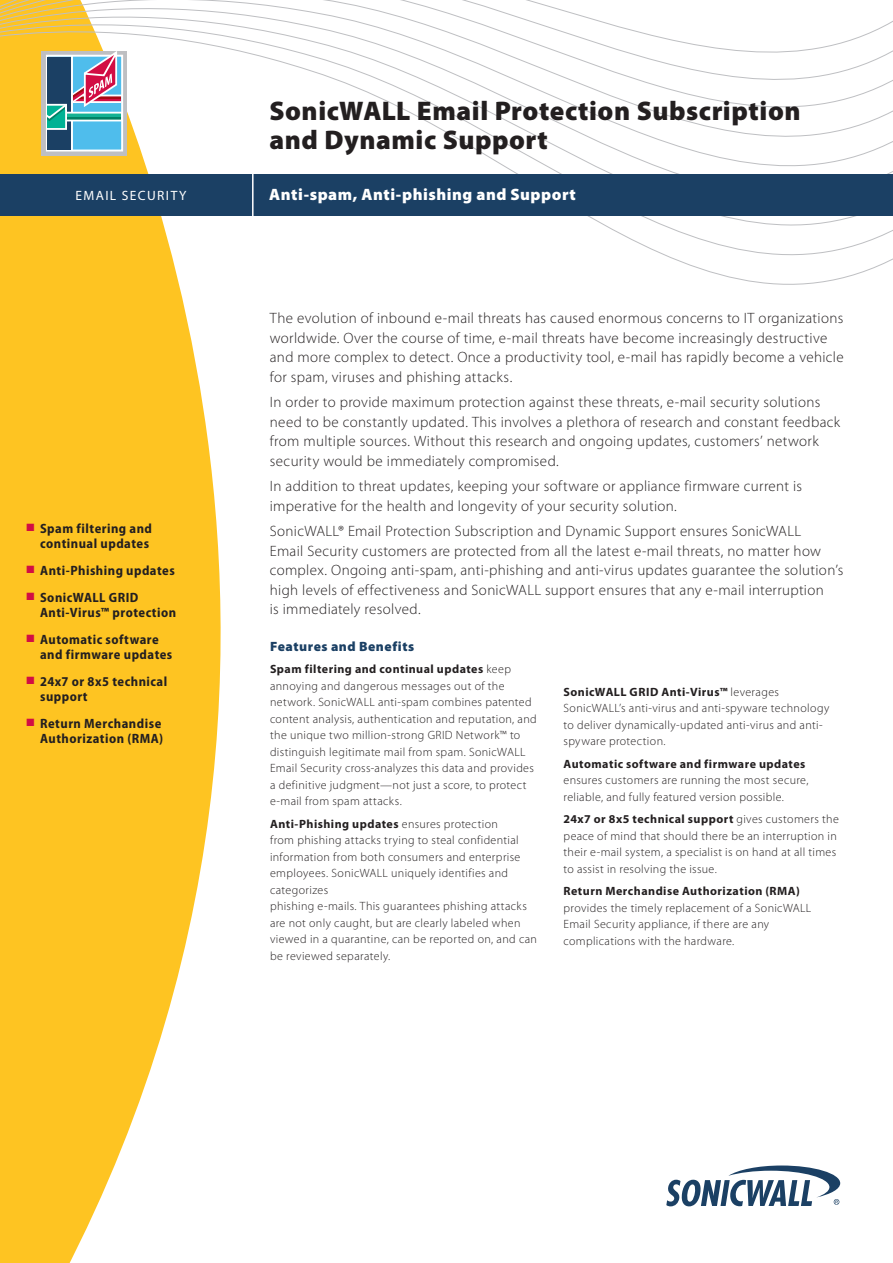
<style>
.page{position:relative;width:893px;height:1263px;background:#fff}
.page>*{position:absolute;margin:0;border:0;box-sizing:border-box;transform-origin:0 0}
.t1{font:900 27px/28.5px "Myriad Pro";letter-spacing:.02em;color:#231f20}
.t2{font:900 16.5px "Myriad Pro";letter-spacing:.03em;color:#fff}
.t3{font:300 15px/19.5px "Myriad Pro";letter-spacing:.025em;color:#231f20}
.t4{font:700 semi-condensed 13.5px/15px "Myriad Pro";letter-spacing:.035em;color:#231f20}
.t5{font:900 13.5px "Myriad Pro";letter-spacing:.04em;color:#1b4064}
.t6{font:13.5px "Myriad Pro";letter-spacing:.1em;color:#fff}
.t7{font:300 12px/16.5px "Myriad Pro";letter-spacing:.03em;color:#231f20}
.t8{font:700 12px "Myriad Pro";letter-spacing:.04em;color:#231f20}
.s1{color:#d20d44}
.s2{font-weight:700}
</style>
<div class="page">
<svg style="left:666px;top:1166px;width:174px;height:40px"></svg>
<svg style="left:0;top:290px;width:221px;height:973px;fill:#fec422"></svg>
<svg style="left:0;top:0;width:893px;height:290px"></svg>
<div style="left:0;top:175px;width:893px;height:41px;background:#1b4064"></div>
<hr style="left:252px;top:174px;width:2px;height:43px;background:#fff">
<div style="left:42px;top:51px;width:85px;height:104px;background:#bebfc2"></div>
<div style="left:47px;top:56px;width:75px;height:95px;background:#4fbdec"></div>
<div style="left:46px;top:55px;width:77px;height:97px;border:2px solid #fff"></div>
<div style="left:48px;top:57px;width:24px;height:93px;background:#1b4064"></div>
<div style="left:73px;top:96px;width:48px;height:6px;background:#d20d44"></div>
<hr style="left:72px;top:96px;width:49px;height:3px;background:#a70a12">
<hr style="left:73px;top:101px;width:48px;height:2px;background:#fff">
<hr style="left:73px;top:95px;width:49px;height:1px;background:#fff">
<hr style="left:71px;top:55px;width:2px;height:95px;background:#fff">
<div style="left:67px;top:113px;width:54px;height:8px;background:#14b294"></div>
<hr style="left:67px;top:117px;width:54px;height:4px;background:#008164">
<div style="left:65px;top:112px;width:58px;height:9px;border:2px solid #fff"></div>
<svg style="left:48px;top:51px;width:71px;height:79px"></svg>
<h1 class="t1" style="left:269px;top:99px;width:533px">SonicWALL Email Protection Subscription and Dynamic Support</h1>
<p class="t6" style="left:75px;top:190px;width:113px">EMAIL SECURITY</p>
<h2 class="t2" style="left:269px;top:188px;width:308px">Anti-spam, Anti-phishing and Support</h2>
<p class="t4" style="left:27px;top:522px;width:127px;text-align:right"><span class="s1">■</span> Spam filtering and continual updates</p>
<p class="t4" style="left:27px;top:564px;width:150px"><span class="s1">■</span> Anti-Phishing updates</p>
<p class="t4" style="left:40px;top:591px;width:138px;text-indent:-14px"><span class="s1">■</span> SonicWALL GRID<br>Anti-Virus™ protection</p>
<p class="t4" style="left:40px;top:633px;width:134px;text-indent:-14px"><span class="s1">■</span> Automatic software and firmware updates</p>
<p class="t4" style="left:40px;top:675px;width:129px;text-indent:-14px"><span class="s1">■</span> 24x7 or 8x5 technical support</p>
<p class="t4" style="left:27px;top:717px;width:138px;text-align:right"><span class="s1">■</span> Return Merchandise<br>Authorization (RMA)</p>
<p class="t3" style="left:270px;top:310px;width:575px">The evolution of inbound e-mail threats has caused enormous concerns to IT organizations worldwide. Over the course of time, e-mail threats have become increasingly destructive and more complex to detect. Once a productivity tool, e-mail has rapidly become a vehicle for spam, viruses and phishing attacks.</p>
<p class="t3" style="left:270px;top:394px;width:572px">In order to provide maximum protection against these threats, e-mail security solutions need to be constantly updated. This involves a plethora of research and constant feedback from multiple sources. Without this research and ongoing updates, customers’ network security would be immediately compromised.</p>
<p class="t3" style="left:270px;top:478px;width:534px">In addition to threat updates, keeping your software or appliance firmware current is imperative for the health and longevity of your security solution.</p>
<p class="t3" style="left:270px;top:523px;width:575px">SonicWALL® Email Protection Subscription and Dynamic Support ensures SonicWALL<br>Email Security customers are protected from all the latest e-mail threats, no matter how complex. Ongoing anti-spam, anti-phishing and anti-virus updates guarantee the solution’s high levels of effectiveness and SonicWALL support ensures that any e-mail interruption<br>is immediately resolved.</p>
<p class="t5" style="left:270px;top:641px;width:146px">Features and Benefits</p>
<p class="t7" style="left:270px;top:662px;width:268px"><span class="s2">Spam filtering and continual updates</span> keep annoying and dangerous messages out of the network. SonicWALL anti-spam combines patented content analysis, authentication and reputation, and the unique two million-strong GRID Network™ to distinguish legitimate mail from spam. SonicWALL Email Security cross-analyzes this data and provides a definitive judgment—not just a score, to protect e-mail from spam attacks.</p>
<p class="t7" style="left:270px;top:816px;width:268px"><span class="s2">Anti-Phishing updates</span> ensures protection<br>from phishing attacks trying to steal confidential information from both consumers and enterprise employees. SonicWALL uniquely identifies and categorizes<br>phishing e-mails. This guarantees phishing attacks are not only caught, but are clearly labeled when viewed in a quarantine, can be reported on, and can be reviewed separately.</p>
<p class="t7" style="left:563px;top:684px;width:267px"><span class="s2">SonicWALL GRID Anti-Virus™</span> leverages SonicWALL’s anti-virus and anti-spyware technology to deliver dynamically-updated anti-virus and anti&shy;spyware protection.</p>
<p class="t8" style="left:563px;top:759px;width:243px">Automatic software and firmware updates</p>
<p class="t7" style="left:563px;top:773px;width:246px">ensures customers are running the most secure, reliable, and fully featured version possible.</p>
<p class="t7" style="left:563px;top:812px;width:277px"><span class="s2">24x7 or 8x5 technical support</span> gives customers the peace of mind that should there be an interruption in their e-mail system, a specialist is on hand at all times to assist in resolving the issue.</p>
<p class="t8" style="left:563px;top:887px;width:238px">Return Merchandise Authorization (RMA)</p>
<p class="t7" style="left:563px;top:900px;width:249px">provides the timely replacement of a SonicWALL<br>Email Security appliance, if there are any complications with the hardware.</p>
</div>
